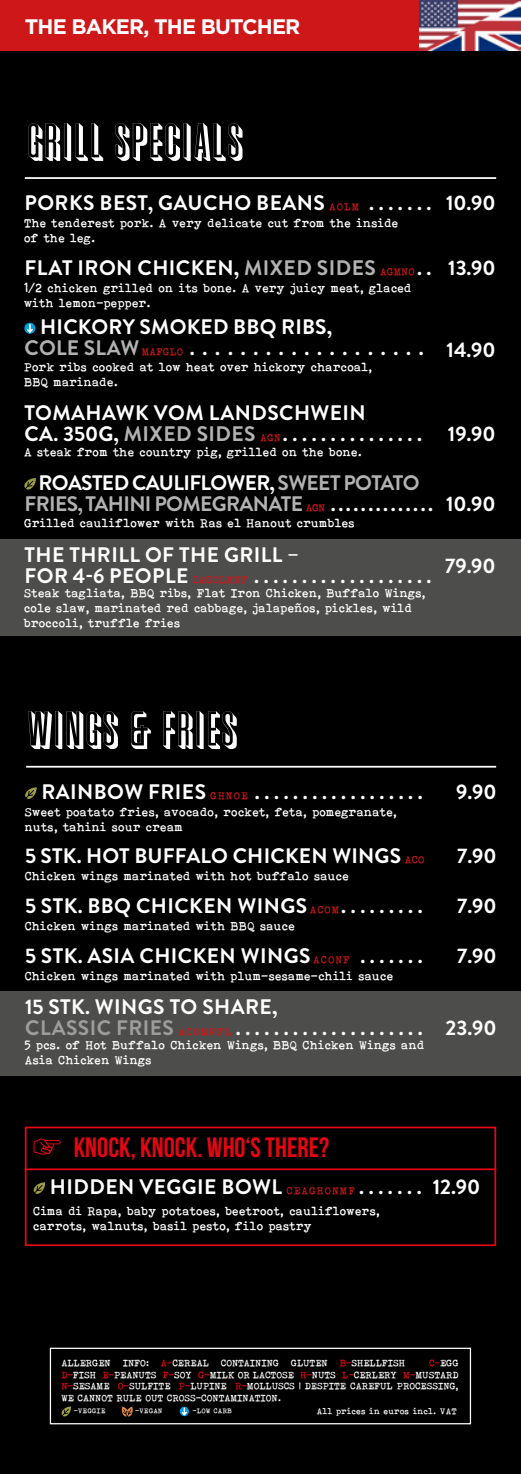
<style>
.page{position:relative;width:521px;height:1474px;background:#fff}
.page>*{position:absolute;margin:0;border:0;box-sizing:border-box;transform-origin:0 0}
.t1{font:52.5px "Great Shadow";letter-spacing:-.07em;color:#fff;scale:1.1 1}
.t2{font:28px "Bebas Neue";color:#e30613}
.t3{font:700 21px/21px "Brandon Grotesque";letter-spacing:.02em;color:#fff}
.t4{font:700 21px/21px "Brandon Grotesque";letter-spacing:-.03em;color:#fff}
.t5{font:700 21px "Gotham";letter-spacing:-.04em;color:#fff}
.t6{font:12.25px/14.7px "Bohemian typewriter";color:#fff}
.t7{font:9.62px/11.5px "Bohemian typewriter";letter-spacing:-.03em;color:#fff;text-align:justify}
.t8{font:8.75px "Bohemian typewriter";color:#fff}
.t9{font:7px "Bohemian typewriter";color:#fff}
.s1{font-family:"Bohemian typewriter";font-weight:400;font-size:10.5px;color:#cd1719}
.s2{color:#b3b2b2}
.s3{font-family:"Bohemian typewriter";font-weight:400;font-size:10.5px;color:#000}
.s4{color:#9d9d9c}
.s5{color:#e30613}
.s6{color:#cd1719}
</style>
<div class="page">
<div style="left:0;top:0;width:521px;height:1473px;background:#000"></div>
<div style="left:0;top:539px;width:521px;height:97px;background:#4d4d4c"></div>
<hr style="left:25px;top:177px;width:471px;height:2px;background:#fff">
<svg style="left:24px;top:323px;width:11px;height:11px"></svg>
<svg style="left:27px;top:324px;width:6px;height:9px"></svg>
<svg style="left:24px;top:478px;width:12px;height:12px"></svg>
<div style="left:0;top:991px;width:521px;height:85px;background:#4d4d4c"></div>
<hr style="left:26px;top:765px;width:470px;height:2px;background:#fff">
<svg style="left:25px;top:787px;width:12px;height:12px"></svg>
<div style="left:25px;top:1126px;width:471px;height:120px;border:2px solid #e30613"></div>
<svg style="left:33px;top:1182px;width:13px;height:12px"></svg>
<svg style="left:34px;top:1138px;width:27px;height:16px"></svg>
<hr style="left:25px;top:1168px;width:471px;height:2px;background:#e30613">
<div style="left:50px;top:1347px;width:421px;height:77px;border:1px solid #fff"></div>
<svg style="left:61px;top:1406px;width:10px;height:11px"></svg>
<svg style="left:121px;top:1406px;width:12px;height:10px"></svg>
<svg style="left:180px;top:1406px;width:9px;height:9px"></svg>
<svg style="left:182px;top:1407px;width:5px;height:8px"></svg>
<div style="left:0;top:0;width:521px;height:50px;background:#cd1719"></div>
<img style="left:420px;top:0;width:101px;height:51px">
<h3 class="t5" style="left:25px;top:12px;width:277px">THE BAKER, THE BUTCHER</h3>
<h1 class="t1" style="left:25px;top:112px;width:203px">GRILL SPECIALS</h1>
<h3 class="t3" style="left:25px;top:193px;width:473px">PORKS BEST, GAUCHO BEANS <span class="s1">AOLM</span> . . . . . . 10.90</h3>
<p class="t6" style="left:24px;top:216px;width:376px">The tenderest pork. A very delicate cut from the inside of the leg.</p>
<h3 class="t3" style="left:25px;top:257px;width:473px">FLAT IRON CHICKEN, <span class="s2">MIXED SIDES</span> <span class="s1">AGMNO</span> . 13.90</h3>
<p class="t6" style="left:24px;top:281px;width:389px">1/2 chicken grilled on its bone. A very juicy meat, glaced with lemon-pepper.</p>
<h3 class="t3" style="left:25px;top:316px;width:473px;text-indent:16px">HICKORY SMOKED BBQ RIBS,<br><span class="s2">COLE SLAW</span> <span class="s1">MAFGLO</span> . . . . . . . . . . . . . . . . . . <span class="s3">.</span> 14.90</h3>
<p class="t6" style="left:24px;top:359px;width:350px">Pork ribs cooked at low heat over hickory charcoal,<br>BBQ marinade.</p>
<h3 class="t3" style="left:25px;top:403px;width:473px">TOMAHAWK VOM LANDSCHWEIN<br>CA. 350G, <span class="s2">MIXED SIDES</span> <span class="s1">AGN</span> . . . . . . . . . . . . . . . <span class="s3">.</span> 19.90</h3>
<p class="t6" style="left:24px;top:444px;width:340px">A steak from the country pig, grilled on the bone.</p>
<h3 class="t4" style="left:25px;top:472px;width:473px;text-indent:14px">ROASTED CAULIFLOWER, <span class="s2">SWEET POTATO<br>FRIES, TAHINI POMEGRANATE</span> <span class="s1">AGN</span> . . . . . . . . . . . . . 10.90</h3>
<p class="t6" style="left:24px;top:516px;width:332px">Grilled cauliflower with Ras el Hanout crumbles</p>
<h3 class="t3" style="left:25px;top:544px;width:399px">THE THRILL OF THE GRILL –<br>FOR 4-6 PEOPLE <span class="s1">CAGOLMNF</span> . . . . . . . . . . . . . . . . . .</h3>
<h3 class="t3" style="left:445px;top:555px;width:52px">79.90</h3>
<p class="t6" style="left:24px;top:585px;width:403px">Steak tagliata, BBQ ribs, Flat Iron Chicken, Buffalo Wings, cole slaw, marinated red cabbage, jalapeños, pickles, wild broccoli, truffle fries</p>
<h1 class="t1" style="left:25px;top:699px;width:197px">WINGS &amp; FRIES</h1>
<h3 class="t3" style="left:41px;top:781px;width:383px">RAINBOW FRIES <span class="s1">GHNOE</span> . . . . . . . . . . . . . . . . . .</h3>
<h3 class="t3" style="left:456px;top:781px;width:42px">9.90</h3>
<p class="t6" style="left:25px;top:804px;width:374px">Sweet poatato fries, avocado, rocket, feta, pomegranate, nuts, tahini sour cream</p>
<h3 class="t3" style="left:25px;top:846px;width:401px">5 STK. HOT BUFFALO CHICKEN WINGS <span class="s1">ACO</span></h3>
<h3 class="t3" style="left:457px;top:846px;width:41px">7.90</h3>
<p class="t6" style="left:25px;top:868px;width:326px">Chicken wings marinated with hot buffalo sauce</p>
<h3 class="t3" style="left:25px;top:895px;width:399px">5 STK. BBQ CHICKEN WINGS <span class="s1">ACOM</span> . . . . . . . . .</h3>
<h3 class="t3" style="left:457px;top:895px;width:41px">7.90</h3>
<p class="t6" style="left:25px;top:918px;width:272px">Chicken wings marinated with BBQ sauce</p>
<h3 class="t3" style="left:25px;top:945px;width:399px">5 STK. ASIA CHICKEN WINGS <span class="s1">ACONF</span> . . . . . . .</h3>
<h3 class="t3" style="left:457px;top:945px;width:41px">7.90</h3>
<p class="t6" style="left:25px;top:968px;width:370px">Chicken wings marinated with plum-sesame-chili sauce</p>
<h3 class="t3" style="left:25px;top:996px;width:473px">15 STK. WINGS TO SHARE,<br><span class="s4">CLASSIC FRIES</span> <span class="s1">ACOMNFL</span> . . . . . . . . . . . . . . . . . . . . 23.90</h3>
<p class="t6" style="left:25px;top:1037px;width:401px">5 pcs. of Hot Buffalo Chicken Wings, BBQ Chicken Wings and<br>Asia Chicken Wings</p>
<h2 class="t2" style="left:74px;top:1131px;width:257px">KNOCK, KNOCK. WHO‘S THERE?</h2>
<h3 class="t3" style="left:50px;top:1176px;width:432px">HIDDEN VEGGIE BOWL <span class="s1">CEAGHONMF</span> . . . . . . . 12.90</h3>
<p class="t6" style="left:34px;top:1203px;width:348px">Cima di Rapa, baby potatoes, beetroot, cauliflowers, carrots, walnuts, basil pesto, filo pastry</p>
<p class="t7" style="left:62px;top:1356px;width:399px;text-indent:367px"><span class="s5">C-</span>EGG <span class="s5">D-</span>FISH <span class="s5">E-</span>PEANUTS <span class="s5">F-</span>SOY <span class="s5">G-</span>MILK OR LACTOSE <span class="s5">H-</span>NUTS <span class="s5">L-</span>CERLERY <span class="s6">M-</span>MUSTARD <span class="s5">N-</span>SESAME <span class="s5">O-</span>SULFITE <span class="s5">P-</span>LUPINE <span class="s5">R-</span>MOLLUSCS | DESPITE CAREFUL PROCESSING, WE CANNOT RULE OUT CROSS-CONTAMINATION.</p>
<p class="t9" style="left:74px;top:1406px;width:33px">-VEGGIE</p>
<p class="t9" style="left:135px;top:1406px;width:29px">-VEGAN</p>
<p class="t9" style="left:193px;top:1406px;width:41px">-LOW CARB</p>
<p class="t8" style="left:317px;top:1405px;width:142px">All prices in euros incl. VAT</p>
<p class="t7" style="left:62px;top:1356px;width:345px">ALLERGEN INFO: <span class="s5">A-</span>CEREAL CONTAINING GLUTEN <span class="s5">B-</span>SHELLFISH</p>
</div>
